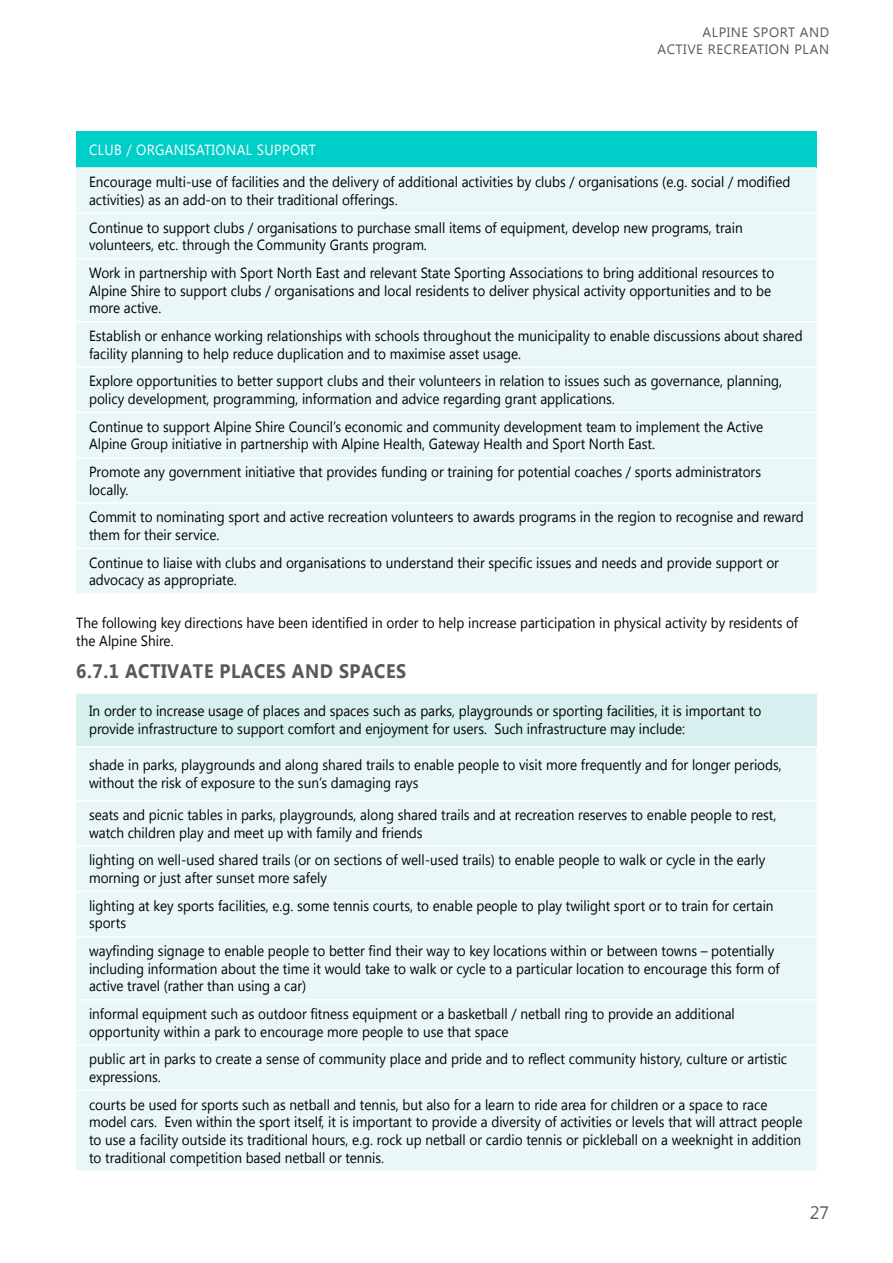
<style>
.page{position:relative;width:893px;height:1263px;background:#fff}
.page>*{position:absolute;margin:0;border:0;box-sizing:border-box;transform-origin:0 0}
.smallest{font:700 19.5px "Lao UI";letter-spacing:.03em;color:#58595b;scale:.92 1}
.t1{font:18px "Lao UI";color:#58595b}
.text{font:14.7px/17.7px "Lao UI";color:#000;scale:.92 1}
.emphasis{font:14.7px/17.7px "Lao UI";color:#000;scale:.92 1}
.tables{font:14.7px "Lao UI";letter-spacing:.03em;color:#fff;scale:.92 1}
.t2{font:13.5px/16.2px "Lao UI";letter-spacing:.04em;color:#58595b;text-align:right}
</style>
<div class="page">
<div style="left:76px;top:132px;width:740px;height:36px;background:#00cec9"></div>
<div style="left:76px;top:169px;width:740px;height:424px;background:#e9f7f7"></div>
<hr style="left:76px;top:167px;width:740px;height:2px;background:#fff">
<hr style="left:76px;top:213px;width:740px;height:1px;background:#fff">
<hr style="left:76px;top:258px;width:740px;height:1px;background:#fff">
<hr style="left:76px;top:321px;width:740px;height:1px;background:#fff">
<hr style="left:76px;top:366px;width:740px;height:2px;background:#fff">
<hr style="left:76px;top:412px;width:740px;height:1px;background:#fff">
<hr style="left:76px;top:457px;width:740px;height:2px;background:#fff">
<hr style="left:76px;top:502px;width:740px;height:2px;background:#fff">
<hr style="left:76px;top:548px;width:740px;height:1px;background:#fff">
<div style="left:76px;top:693px;width:740px;height:54px;background:#d5f0ef"></div>
<div style="left:76px;top:748px;width:740px;height:422px;background:#e9f7f7"></div>
<hr style="left:76px;top:692px;width:740px;height:2px;background:#fff">
<hr style="left:76px;top:746px;width:740px;height:1px;background:#fff">
<hr style="left:76px;top:800px;width:740px;height:1px;background:#fff">
<hr style="left:76px;top:845px;width:740px;height:2px;background:#fff">
<hr style="left:76px;top:891px;width:740px;height:1px;background:#fff">
<hr style="left:76px;top:936px;width:740px;height:1px;background:#fff">
<hr style="left:76px;top:999px;width:740px;height:1px;background:#fff">
<hr style="left:76px;top:1044px;width:740px;height:2px;background:#fff">
<hr style="left:76px;top:1090px;width:740px;height:1px;background:#fff">
<p class="t2" style="left:658px;top:24px;width:173px">ALPINE SPORT AND<br>ACTIVE RECREATION PLAN</p>
<p class="tables" style="left:89px;top:140px;width:248px">CLUB / ORGANISATIONAL SUPPORT</p>
<p class="emphasis" style="left:89px;top:173px;width:764px">Encourage multi-use of facilities and the delivery of additional activities by clubs / organisations (e.g. social / modified activities) as an add-on to their traditional offerings.</p>
<p class="emphasis" style="left:89px;top:218px;width:712px">Continue to support clubs / organisations to purchase small items of equipment, develop new programs, train volunteers, etc. through the Community Grants program.</p>
<p class="emphasis" style="left:89px;top:263px;width:746px">Work in partnership with Sport North East and relevant State Sporting Associations to bring additional resources to<br>Alpine Shire to support clubs / organisations and local residents to deliver physical activity opportunities and to be more active.</p>
<p class="emphasis" style="left:89px;top:326px;width:777px">Establish or enhance working relationships with schools throughout the municipality to enable discussions about shared facility planning to help reduce duplication and to maximise asset usage.</p>
<p class="emphasis" style="left:89px;top:372px;width:755px">Explore opportunities to better support clubs and their volunteers in relation to issues such as governance, planning, policy development, programming, information and advice regarding grant applications.</p>
<p class="emphasis" style="left:89px;top:417px;width:734px">Continue to support Alpine Shire Council’s economic and community development team to implement the Active<br>Alpine Group initiative in partnership with Alpine Health, Gateway Health and Sport North East.</p>
<p class="emphasis" style="left:89px;top:462px;width:732px">Promote any government initiative that provides funding or training for potential coaches / sports administrators locally.</p>
<p class="emphasis" style="left:89px;top:508px;width:778px">Commit to nominating sport and active recreation volunteers to awards programs in the region to recognise and reward them for their service.</p>
<p class="emphasis" style="left:89px;top:553px;width:751px">Continue to liaise with clubs and organisations to understand their specific issues and needs and provide support or advocacy as appropriate.</p>
<p class="text" style="left:76px;top:613px;width:786px">The following key directions have been identified in order to help increase participation in physical activity by residents of the Alpine Shire.</p>
<p class="smallest" style="left:76px;top:658px;width:360px">6.7.1 ACTIVATE PLACES AND SPACES</p>
<p class="text" style="left:89px;top:702px;width:732px">In order to increase usage of places and spaces such as parks, playgrounds or sporting facilities, it is important to provide infrastructure to support comfort and enjoyment for users. Such infrastructure may include:</p>
<p class="text" style="left:89px;top:756px;width:755px">shade in parks, playgrounds and along shared trails to enable people to visit more frequently and for longer periods, without the risk of exposure to the sun’s damaging rays</p>
<p class="text" style="left:89px;top:805px;width:749px">seats and picnic tables in parks, playgrounds, along shared trails and at recreation reserves to enable people to rest, watch children play and meet up with family and friends</p>
<p class="text" style="left:89px;top:851px;width:737px">lighting on well-used shared trails (or on sections of well-used trails) to enable people to walk or cycle in the early morning or just after sunset more safely</p>
<p class="text" style="left:89px;top:896px;width:746px">lighting at key sports facilities, e.g. some tennis courts, to enable people to play twilight sport or to train for certain sports</p>
<p class="text" style="left:89px;top:941px;width:752px">wayfinding signage to enable people to better find their way to key locations within or between towns – potentially including information about the time it would take to walk or cycle to a particular location to encourage this form of active travel (rather than using a car)</p>
<p class="text" style="left:89px;top:1004px;width:703px">informal equipment such as outdoor fitness equipment or a basketball / netball ring to provide an additional opportunity within a park to encourage more people to use that space</p>
<p class="text" style="left:89px;top:1050px;width:760px">public art in parks to create a sense of community place and pride and to reflect community history, culture or artistic expressions.</p>
<p class="text" style="left:89px;top:1095px;width:777px">courts be used for sports such as netball and tennis, but also for a learn to ride area for children or a space to race model cars. Even within the sport itself, it is important to provide a diversity of activities or levels that will attract people to use a facility outside its traditional hours, e.g. rock up netball or cardio tennis or pickleball on a weeknight in addition to traditional competition based netball or tennis.</p>
<p class="t1" style="left:810px;top:1200px;width:21px">27</p>
</div>
